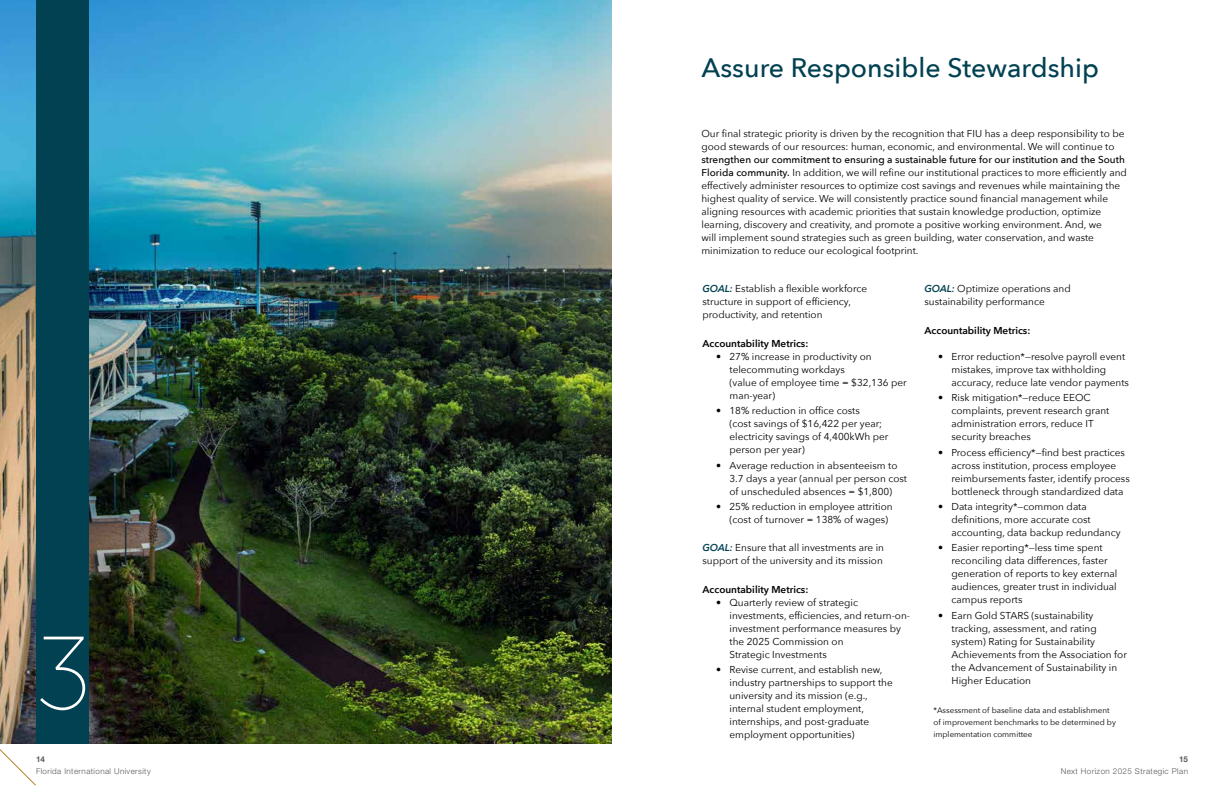
<style>
.page{position:relative;width:1224px;height:792px;background:#fff}
.page>*{position:absolute;margin:0;border:0;box-sizing:border-box;transform-origin:0 0}
.t1{font:300 103.5px "Museo Sans Display";color:#fff}
.t2{font:500 26.7px "Avenir Next";color:#024152}
.t3{font:10px/13px "Avenir Next";color:#000}
.t4{font:600 10px "Avenir Next";color:#000}
.t5{font:8px/12px "Avenir Next";color:#000}
.t6{font:300 8px "Helvetica Neue LT Std";letter-spacing:.05em;color:#58595b}
.t7{font:700 8px "Helvetica Neue LT Std";color:#58595b}
.s1{font-weight:500}
.s2{font-weight:600;font-style:italic;color:#024152}
</style>
<div class="page">
<img style="left:0;top:0;width:612px;height:743px">
<div style="left:36px;top:0;width:53px;height:743px;background:#024152"></div>
<svg style="left:0;top:456px;width:37px;height:330px;background:#ae9b85"></svg>
<h2 class="t2" style="left:701px;top:45px;width:399px">Assure Responsible Stewardship</h2>
<h1 class="t1" style="left:36px;top:619px;width:56px">3</h1>
<p class="t3" style="left:701px;top:126px;width:424px">Our final strategic priority is driven by the recognition that FIU has a deep responsibility to be good stewards of our resources: human, economic, and environmental. We will continue to</p>
<p class="t3" style="left:701px;top:152px;width:427px"><span class="s1">strengthen our commitment to ensuring a sustainable future for our institution and the South Florida community.</span> In addition, we will refine our institutional practices to more efficiently and effectively administer resources to optimize cost savings and revenues while maintaining the highest quality of service. We will consistently practice sound financial management while aligning resources with academic priorities that sustain knowledge production, optimize learning, discovery and creativity, and promote a positive working environment. And, we<br>will implement sound strategies such as green building, water conservation, and waste minimization to reduce our ecological footprint.</p>
<p class="t3" style="left:703px;top:282px;width:166px"><span class="s2">GOAL:</span> Establish a flexible workforce structure in support of efficiency, productivity, and retention</p>
<p class="t4" style="left:703px;top:335px;width:107px">Accountability Metrics:</p>
<p class="t3" style="left:730px;top:349px;width:179px;text-indent:-14px">• 27% increase in productivity on telecommuting workdays<br>(value of employee time = $32,136 per man-year)</p>
<p class="t3" style="left:730px;top:404px;width:160px;text-indent:-14px">• 18% reduction in office costs<br>(cost savings of $16,422 per year; electricity savings of 4,400kWh per person per year)</p>
<p class="t3" style="left:730px;top:458px;width:179px;text-indent:-14px">• Average reduction in absenteeism to<br>3.7 days a year (annual per person cost of unscheduled absences = $1,800)</p>
<p class="t3" style="left:730px;top:499px;width:165px;text-indent:-14px">• 25% reduction in employee attrition (cost of turnover = 138% of wages)</p>
<p class="t3" style="left:703px;top:541px;width:183px"><span class="s2">GOAL:</span> Ensure that all investments are in support of the university and its mission</p>
<p class="t4" style="left:703px;top:580px;width:107px">Accountability Metrics:</p>
<p class="t3" style="left:730px;top:595px;width:182px;text-indent:-14px">• Quarterly review of strategic investments, efficiencies, and return-on&shy;investment performance measures by the 2025 Commission on<br>Strategic Investments</p>
<p class="t3" style="left:730px;top:662px;width:165px;text-indent:-14px">• Revise current, and establish new, industry partnerships to support the university and its mission (e.g., internal student employment, internships, and post-graduate employment opportunities)</p>
<p class="t3" style="left:925px;top:282px;width:148px"><span class="s2">GOAL:</span> Optimize operations and sustainability performance</p>
<p class="t4" style="left:925px;top:322px;width:107px">Accountability Metrics:</p>
<p class="t3" style="left:952px;top:349px;width:179px;text-indent:-14px">• Error reduction*—resolve payroll event mistakes, improve tax withholding accuracy, reduce late vendor payments</p>
<p class="t3" style="left:952px;top:391px;width:159px;text-indent:-14px">• Risk mitigation*—reduce EEOC complaints, prevent research grant administration errors, reduce IT security breaches</p>
<p class="t3" style="left:952px;top:445px;width:180px;text-indent:-14px">• Process efficiency*—find best practices across institution, process employee reimbursements faster, identify process bottleneck through standardized data</p>
<p class="t3" style="left:952px;top:499px;width:171px;text-indent:-14px">• Data integrity*—common data definitions, more accurate cost accounting, data backup redundancy</p>
<p class="t3" style="left:952px;top:541px;width:167px;text-indent:-14px">• Easier reporting*—less time spent reconciling data differences, faster generation of reports to key external audiences, greater trust in individual campus reports</p>
<p class="t3" style="left:952px;top:608px;width:177px;text-indent:-14px">• Earn Gold STARS (sustainability tracking, assessment, and rating system) Rating for Sustainability Achievements from the Association for the Advancement of Sustainability in Higher Education</p>
<p class="t5" style="left:934px;top:704px;width:184px">*Assessment of baseline data and establishment of improvement benchmarks to be determined by implementation committee</p>
<p class="t7" style="left:36px;top:754px;width:10px">14</p>
<p class="t7" style="left:1179px;top:754px;width:10px">15</p>
<p class="t6" style="left:36px;top:766px;width:116px">Florida International University</p>
<p class="t6" style="left:1061px;top:766px;width:129px">Next Horizon 2025 Strategic Plan</p>
</div>
